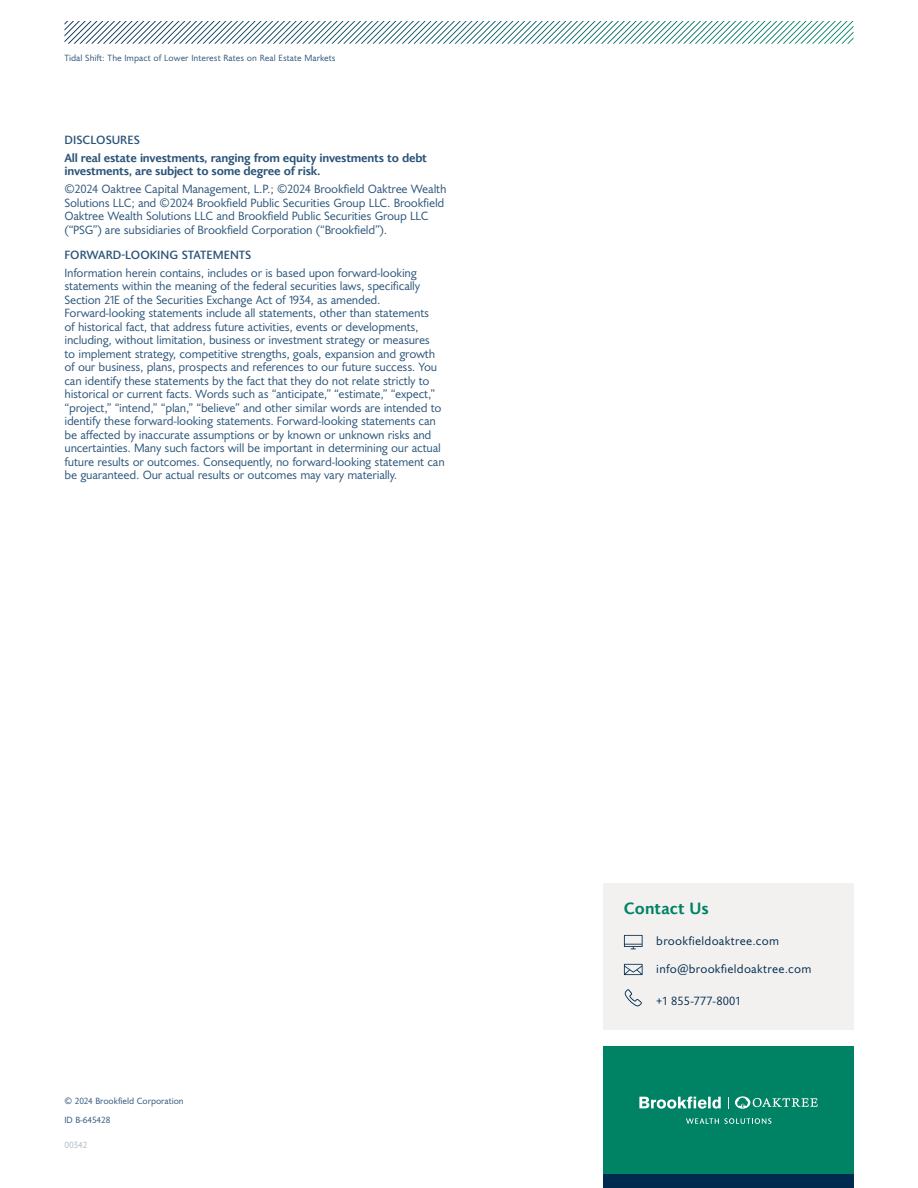
<style>
.page{position:relative;width:918px;height:1188px;background:#fff}
.page>*{position:absolute;margin:0;border:0;box-sizing:border-box;transform-origin:0 0}
.t1{font:700 16.5px "Joanna Sans Nova";color:#008265}
.t2{font:12px/13.5px "Joanna Sans Nova";letter-spacing:-.02em;color:#2b5479}
.t3{font:700 12px/13.5px "Joanna Sans Nova";letter-spacing:-.02em;color:#2b5479}
.t4{font:12px "Joanna Sans Nova";letter-spacing:.02em;color:#002a4e}
.t5{font:500 12px "Joanna Sans Nova";color:#2b5479}
.t6{font:9px/18.8px "Joanna Sans Nova";color:#2b5479}
.t7{font:9px "Joanna Sans Nova";letter-spacing:-.015em;color:#acb8c4}
</style>
<div class="page">
<svg style="left:64px;top:21px;width:790px;height:23px"></svg>
<div style="left:603px;top:1173px;width:251px;height:15px;background:#002a4e"></div>
<div style="left:603px;top:1046px;width:251px;height:127px;background:#008265"></div>
<svg style="left:639px;top:1097px;width:82px;height:12px"></svg>
<svg style="left:735px;top:1096px;width:83px;height:13px"></svg>
<svg style="left:686px;top:1118px;width:85px;height:6px"></svg>
<div style="left:603px;top:884px;width:251px;height:146px;background:#f2f1ef"></div>
<svg style="left:624px;top:935px;width:19px;height:14px"></svg>
<svg style="left:624px;top:964px;width:19px;height:11px"></svg>
<svg style="left:624px;top:989px;width:18px;height:17px"></svg>
<p class="t6" style="left:64px;top:48px;width:273px">Tidal Shift: The Impact of Lower Interest Rates on Real Estate Markets</p>
<p class="t5" style="left:64px;top:131px;width:77px">DISCLOSURES</p>
<p class="t3" style="left:64px;top:150px;width:364px">All real estate investments, ranging from equity investments to debt investments, are subject to some degree of risk.</p>
<p class="t2" style="left:64px;top:182px;width:383px">©2024 Oaktree Capital Management, L.P.; ©2024 Brookfield Oaktree Wealth Solutions LLC; and ©2024 Brookfield Public Securities Group LLC. Brookfield Oaktree Wealth Solutions LLC and Brookfield Public Securities Group LLC (“PSG”) are subsidiaries of Brookfield Corporation (“Brookfield”).</p>
<p class="t5" style="left:64px;top:246px;width:188px">FORWARD-LOOKING STATEMENTS</p>
<p class="t2" style="left:64px;top:265px;width:382px">Information herein contains, includes or is based upon forward-looking statements within the meaning of the federal securities laws, specifically Section 21E of the Securities Exchange Act of 1934, as amended.<br>Forward-looking statements include all statements, other than statements<br>of historical fact, that address future activities, events or developments, including, without limitation, business or investment strategy or measures<br>to implement strategy, competitive strengths, goals, expansion and growth of our business, plans, prospects and references to our future success. You can identify these statements by the fact that they do not relate strictly to historical or current facts. Words such as “anticipate,” “estimate,” “expect,” “project,” “intend,” “plan,” “believe” and other similar words are intended to identify these forward-looking statements. Forward-looking statements can be affected by inaccurate assumptions or by known or unknown risks and uncertainties. Many such factors will be important in determining our actual future results or outcomes. Consequently, no forward-looking statement can be guaranteed. Our actual results or outcomes may vary materially.</p>
<p class="t6" style="left:64px;top:1092px;width:121px">© 2024 Brookfield Corporation<br>ID B-645428</p>
<p class="t7" style="left:64px;top:1139px;width:24px">00342</p>
<h1 class="t1" style="left:624px;top:896px;width:86px">Contact Us</h1>
<p class="t4" style="left:656px;top:932px;width:124px">brookfieldoaktree.com</p>
<p class="t4" style="left:656px;top:960px;width:157px">info@brookfieldoaktree.com</p>
<p class="t4" style="left:656px;top:992px;width:85px">+1 855-777-8001</p>
</div>
